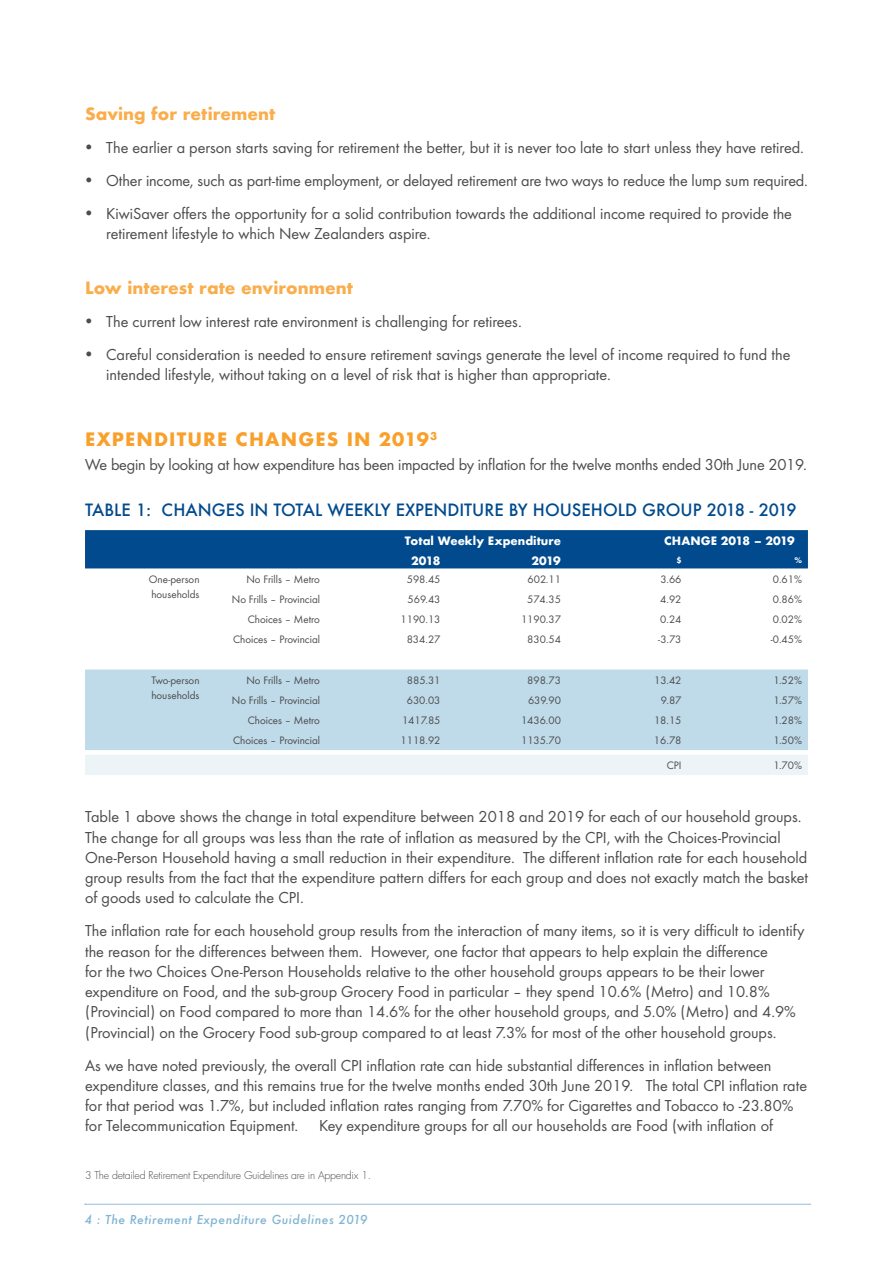
<style>
.page{position:relative;width:893px;height:1263px;background:#fff}
.page>*{position:absolute;margin:0;border:0;box-sizing:border-box;transform-origin:0 0}
.heading_2{font:700 18px "Futura";letter-spacing:.06em;color:#f9a02b}
.Body{font:16.5px/20.2px "Futura Boo";color:#4b4c4d}
.Sub_heading{font:500 16.5px "Futura";color:#004a8d}
.Body-2{font:700 16.5px "Futura";color:#faad4b}
.t1{font:italic 500 12px "Futura";letter-spacing:.04em;color:#7fb4d3}
.Table_text{font:11.25px/15px "Futura Boo";color:#4b4c4d}
.Table_text-2{font:700 11.25px "Futura";color:#fff}
.Footnotes{font:300 10.5px "Futura Std";letter-spacing:-.02em;color:#4b4c4d}
.Table_text-3{font:700 7.5px "Futura";color:#fff}
</style>
<div class="page">
<svg style="left:85px;top:1204px;width:726px;height:1px"></svg>
<div style="left:85px;top:530px;width:723px;height:38px;background:#004a8d"></div>
<div style="left:85px;top:669px;width:723px;height:81px;background:#bfdae9"></div>
<div style="left:85px;top:755px;width:723px;height:20px;background:#ecf4f8"></div>
<p class="Body-2" style="left:85px;top:102px;width:192px">Saving for retirement</p>
<p class="Body" style="left:106px;top:137px;width:699px">The earlier a person starts saving for retirement the better, but it is never too late to start unless they have retired.</p>
<p class="Body" style="left:106px;top:170px;width:703px">Other income, such as part-time employment, or delayed retirement are two ways to reduce the lump sum required.</p>
<p class="Body" style="left:106px;top:203px;width:687px">KiwiSaver offers the opportunity for a solid contribution towards the additional income required to provide the retirement lifestyle to which New Zealanders aspire.</p>
<p class="Body-2" style="left:85px;top:276px;width:269px">Low interest rate environment</p>
<p class="Body" style="left:106px;top:311px;width:417px">The current low interest rate environment is challenging for retirees.</p>
<p class="Body" style="left:106px;top:344px;width:686px">Careful consideration is needed to ensure retirement savings generate the level of income required to fund the intended lifestyle, without taking on a level of risk that is higher than appropriate.</p>
<p class="heading_2" style="left:85px;top:426px;width:354px">EXPENDITURE CHANGES IN 2019<sup>3</sup></p>
<p class="Body" style="left:85px;top:455px;width:723px">We begin by looking at how expenditure has been impacted by inflation for the twelve months ended 30th June 2019.</p>
<p class="Sub_heading" style="left:85px;top:498px;width:713px">TABLE 1: CHANGES IN TOTAL WEEKLY EXPENDITURE BY HOUSEHOLD GROUP 2018 - 2019</p>
<p class="Table_text-2" style="left:405px;top:533px;width:158px">Total Weekly Expenditure</p>
<p class="Table_text-2" style="left:664px;top:533px;width:132px">CHANGE 2018 – 2019</p>
<p class="Table_text-2" style="left:411px;top:552px;width:31px">2018</p>
<p class="Table_text-2" style="left:532px;top:552px;width:31px">2019</p>
<p class="Table_text-3" style="left:676px;top:555px;width:7px">$</p>
<p class="Table_text-3" style="left:794px;top:555px;width:9px">%</p>
<p class="Table_text" style="left:149px;top:571px;width:52px">One-person households</p>
<p class="Table_text" style="left:246px;top:571px;width:75px">No Frills – Metro</p>
<p class="Table_text" style="left:407px;top:571px;width:35px">598.45</p>
<p class="Table_text" style="left:528px;top:571px;width:35px">602.11</p>
<p class="Table_text" style="left:660px;top:571px;width:23px">3.66</p>
<p class="Table_text" style="left:773px;top:571px;width:31px">0.61%</p>
<p class="Table_text" style="left:232px;top:591px;width:90px">No Frills – Provincial</p>
<p class="Table_text" style="left:408px;top:591px;width:34px">569.43</p>
<p class="Table_text" style="left:527px;top:591px;width:35px">574.35</p>
<p class="Table_text" style="left:660px;top:591px;width:23px">4.92</p>
<p class="Table_text" style="left:773px;top:591px;width:31px">0.86%</p>
<p class="Table_text" style="left:248px;top:612px;width:74px">Choices – Metro</p>
<p class="Table_text" style="left:401px;top:612px;width:41px">1190.13</p>
<p class="Table_text" style="left:521px;top:612px;width:41px">1190.37</p>
<p class="Table_text" style="left:660px;top:612px;width:23px">0.24</p>
<p class="Table_text" style="left:773px;top:612px;width:31px">0.02%</p>
<p class="Table_text" style="left:233px;top:632px;width:88px">Choices – Provincial</p>
<p class="Table_text" style="left:407px;top:632px;width:35px">834.27</p>
<p class="Table_text" style="left:527px;top:632px;width:35px">830.54</p>
<p class="Table_text" style="left:658px;top:632px;width:25px">-3.73</p>
<p class="Table_text" style="left:771px;top:632px;width:33px">-0.45%</p>
<p class="Table_text" style="left:151px;top:672px;width:50px">Two-person households</p>
<p class="Table_text" style="left:246px;top:672px;width:75px">No Frills – Metro</p>
<p class="Table_text" style="left:407px;top:672px;width:35px">885.31</p>
<p class="Table_text" style="left:527px;top:672px;width:35px">898.73</p>
<p class="Table_text" style="left:654px;top:672px;width:29px">13.42</p>
<p class="Table_text" style="left:773px;top:672px;width:30px">1.52%</p>
<p class="Table_text" style="left:232px;top:692px;width:90px">No Frills – Provincial</p>
<p class="Table_text" style="left:407px;top:692px;width:35px">630.03</p>
<p class="Table_text" style="left:528px;top:692px;width:34px">639.90</p>
<p class="Table_text" style="left:661px;top:692px;width:22px">9.87</p>
<p class="Table_text" style="left:773px;top:692px;width:30px">1.57%</p>
<p class="Table_text" style="left:248px;top:713px;width:74px">Choices – Metro</p>
<p class="Table_text" style="left:402px;top:713px;width:40px">1417.85</p>
<p class="Table_text" style="left:521px;top:713px;width:41px">1436.00</p>
<p class="Table_text" style="left:654px;top:713px;width:29px">18.15</p>
<p class="Table_text" style="left:773px;top:713px;width:30px">1.28%</p>
<p class="Table_text" style="left:233px;top:733px;width:88px">Choices – Provincial</p>
<p class="Table_text" style="left:401px;top:733px;width:41px">1118.92</p>
<p class="Table_text" style="left:521px;top:733px;width:41px">1135.70</p>
<p class="Table_text" style="left:654px;top:733px;width:29px">16.78</p>
<p class="Table_text" style="left:773px;top:733px;width:30px">1.50%</p>
<p class="Table_text" style="left:667px;top:758px;width:16px">CPI</p>
<p class="Table_text" style="left:773px;top:758px;width:30px">1.70%</p>
<p class="Body" style="left:85px;top:806px;width:724px">Table 1 above shows the change in total expenditure between 2018 and 2019 for each of our household groups.<br>The change for all groups was less than the rate of inflation as measured by the CPI, with the Choices-Provincial One-Person Household having a small reduction in their expenditure. The different inflation rate for each household group results from the fact that the expenditure pattern differs for each group and does not exactly match the basket of goods used to calculate the CPI.</p>
<p class="Body" style="left:85px;top:920px;width:721px">The inflation rate for each household group results from the interaction of many items, so it is very difficult to identify the reason for the differences between them. However, one factor that appears to help explain the difference<br>for the two Choices One-Person Households relative to the other household groups appears to be their lower expenditure on Food, and the sub-group Grocery Food in particular – they spend 10.6% (Metro) and 10.8% (Provincial) on Food compared to more than 14.6% for the other household groups, and 5.0% (Metro) and 4.9% (Provincial) on the Grocery Food sub-group compared to at least 7.3% for most of the other household groups.</p>
<p class="Body" style="left:85px;top:1055px;width:724px">As we have noted previously, the overall CPI inflation rate can hide substantial differences in inflation between expenditure classes, and this remains true for the twelve months ended 30th June 2019. The total CPI inflation rate for that period was 1.7%, but included inflation rates ranging from 7.70% for Cigarettes and Tobacco to -23.80% for Telecommunication Equipment.</p>
<p class="Body" style="left:319px;top:1115px;width:456px">Key expenditure groups for all our households are Food (with inflation of</p>
<p class="Footnotes" style="left:85px;top:1168px;width:287px">3 The detailed Retirement Expenditure Guidelines are in Appendix 1.</p>
<p class="t1" style="left:85px;top:1211px;width:284px">4 : The Retirement Expenditure Guidelines 2019</p>
</div>
